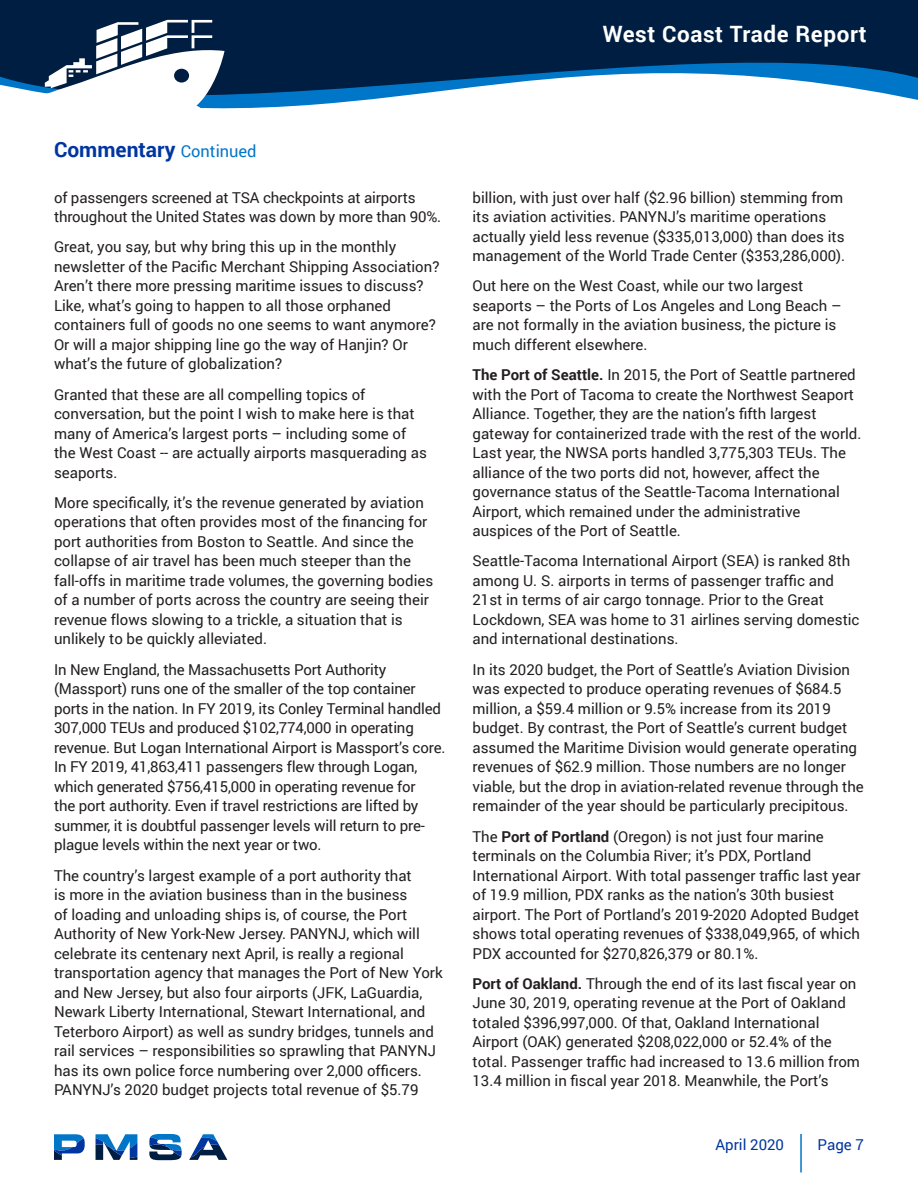
<style>
.page{position:relative;width:918px;height:1188px;background:#fff}
.page>*{position:absolute;margin:0;border:0;box-sizing:border-box;transform-origin:0 0}
.t1{font:700 22.5px "Roboto";letter-spacing:.025em;color:#fff}
.t2{font:700 21px "Roboto";color:#0036a0}
.t3{font:15px/19.5px "Roboto";color:#231f20}
.t4{font:15px "Roboto";color:#0036a0}
.s1{font-weight:400;font-size:16.5px;color:#0076c8}
.s2{font-weight:700}
</style>
<div class="page">
<svg style="left:0;top:0;width:918px;height:109px;fill:#001e41"></svg>
<svg style="left:54px;top:1134px;width:31px;height:26px"></svg>
<svg style="left:96px;top:1134px;width:41px;height:26px"></svg>
<svg style="left:149px;top:1134px;width:33px;height:26px"></svg>
<svg style="left:189px;top:1134px;width:38px;height:26px"></svg>
<svg style="left:37px;top:20px;width:188px;height:89px"></svg>
<hr style="left:800px;top:1134px;width:2px;height:38px;background:#0076c8">
<h1 class="t1" style="left:603px;top:18px;width:265px">West Coast Trade Report</h1>
<p class="t2" style="left:54px;top:135px;width:204px">Commentary <span class="s1">Continued</span></p>
<p class="t3" style="left:54px;top:187px;width:389px">of passengers screened at TSA checkpoints at airports throughout the United States was down by more than 90%.</p>
<p class="t3" style="left:54px;top:237px;width:387px">Great, you say, but why bring this up in the monthly newsletter of the Pacific Merchant Shipping Association?<br>Aren’t there more pressing maritime issues to discuss?<br>Like, what’s going to happen to all those orphaned containers full of goods no one seems to want anymore?<br>Or will a major shipping line go the way of Hanjin? Or what’s the future of globalization?</p>
<p class="t3" style="left:54px;top:384px;width:374px">Granted that these are all compelling topics of conversation, but the point I wish to make here is that many of America’s largest ports – including some of the West Coast -- are actually airports masquerading as seaports.</p>
<p class="t3" style="left:54px;top:492px;width:381px">More specifically, it’s the revenue generated by aviation operations that often provides most of the financing for port authorities from Boston to Seattle. And since the collapse of air travel has been much steeper than the fall-offs in maritime trade volumes, the governing bodies of a number of ports across the country are seeing their revenue flows slowing to a trickle, a situation that is unlikely to be quickly alleviated.</p>
<p class="t3" style="left:54px;top:659px;width:393px">In New England, the Massachusetts Port Authority (Massport) runs one of the smaller of the top container ports in the nation. In FY 2019, its Conley Terminal handled 307,000 TEUs and produced $102,774,000 in operating revenue. But Logan International Airport is Massport’s core.<br>In FY 2019, 41,863,411 passengers flew through Logan, which generated $756,415,000 in operating revenue for<br>the port authority. Even if travel restrictions are lifted by summer, it is doubtful passenger levels will return to pre&shy;plague levels within the next year or two.</p>
<p class="t3" style="left:54px;top:865px;width:390px">The country’s largest example of a port authority that<br>is more in the aviation business than in the business<br>of loading and unloading ships is, of course, the Port Authority of New York-New Jersey. PANYNJ, which will celebrate its centenary next April, is really a regional transportation agency that manages the Port of New York and New Jersey, but also four airports (JFK, LaGuardia, Newark Liberty International, Stewart International, and Teterboro Airport) as well as sundry bridges, tunnels and rail services – responsibilities so sprawling that PANYNJ has its own police force numbering over 2,000 officers.<br>PANYNJ’s 2020 budget projects total revenue of $5.79</p>
<p class="t3" style="left:472px;top:187px;width:374px">billion, with just over half ($2.96 billion) stemming from its aviation activities. PANYNJ’s maritime operations actually yield less revenue ($335,013,000) than does its management of the World Trade Center ($353,286,000).</p>
<p class="t3" style="left:472px;top:276px;width:371px">Out here on the West Coast, while our two largest seaports – the Ports of Los Angeles and Long Beach – are not formally in the aviation business, the picture is much different elsewhere.</p>
<p class="t3" style="left:472px;top:365px;width:390px"><span class="s2">The Port of Seattle.</span> In 2015, the Port of Seattle partnered with the Port of Tacoma to create the Northwest Seaport Alliance. Together, they are the nation’s fifth largest gateway for containerized trade with the rest of the world.<br>Last year, the NWSA ports handled 3,775,303 TEUs. The alliance of the two ports did not, however, affect the governance status of the Seattle-Tacoma International Airport, which remained under the administrative auspices of the Port of Seattle.</p>
<p class="t3" style="left:472px;top:551px;width:389px">Seattle-Tacoma International Airport (SEA) is ranked 8th among U. S. airports in terms of passenger traffic and 21st in terms of air cargo tonnage. Prior to the Great Lockdown, SEA was home to 31 airlines serving domestic and international destinations.</p>
<p class="t3" style="left:472px;top:659px;width:393px">In its 2020 budget, the Port of Seattle’s Aviation Division was expected to produce operating revenues of $684.5 million, a $59.4 million or 9.5% increase from its 2019 budget. By contrast, the Port of Seattle’s current budget assumed the Maritime Division would generate operating revenues of $62.9 million. Those numbers are no longer viable, but the drop in aviation-related revenue through the remainder of the year should be particularly precipitous.</p>
<p class="t3" style="left:472px;top:826px;width:390px">The <span class="s2">Port of Portland</span> (Oregon) is not just four marine terminals on the Columbia River; it’s PDX, Portland International Airport. With total passenger traffic last year of 19.9 million, PDX ranks as the nation’s 30th busiest airport. The Port of Portland’s 2019-2020 Adopted Budget shows total operating revenues of $338,049,965, of which PDX accounted for $270,826,379 or 80.1%.</p>
<p class="t3" style="left:472px;top:973px;width:389px"><span class="s2">Port of Oakland.</span> Through the end of its last fiscal year on June 30, 2019, operating revenue at the Port of Oakland totaled $396,997,000. Of that, Oakland International Airport (OAK) generated $208,022,000 or 52.4% of the total. Passenger traffic had increased to 13.6 million from 13.4 million in fiscal year 2018. Meanwhile, the Port’s</p>
<p class="t4" style="left:716px;top:1134px;width:70px">April 2020</p>
<p class="t4" style="left:818px;top:1134px;width:48px">Page 7</p>
</div>
